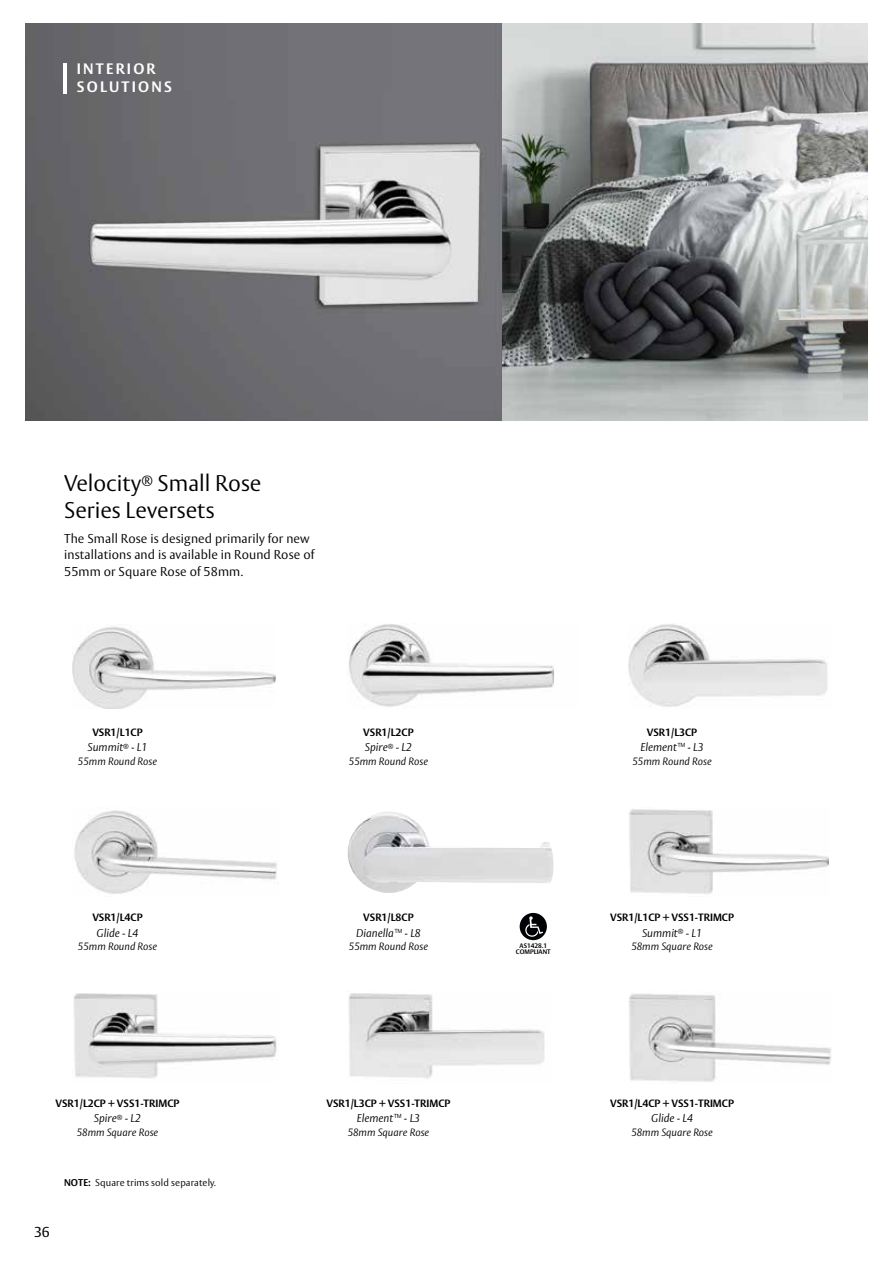
<style>
.page{position:relative;width:893px;height:1263px;background:#fff}
.page>*{position:absolute;margin:0;border:0;box-sizing:border-box;transform-origin:0 0}
.t1{font:300 22.5px/27px "ASSA Vesta";color:#000}
.t2{font:700 15px/18px "ASSA Vesta";letter-spacing:.15em;color:#fff}
.t3{font:14.25px "ASSA Vesta";color:#000}
.t4{font:300 12.75px/16.5px "ASSA Vesta";letter-spacing:.01em;color:#000}
.t5{font:italic 300 11.25px "ASSA Vesta";color:#000}
.t6{font:700 10.5px "ASSA Vesta";color:#000}
.t7{font:italic 300 10.5px "ASSA Vesta";color:#000}
.t8{font:300 9.75px "ASSA Vesta";letter-spacing:.01em;color:#000}
.t9{font:700 6.45px/6.4px "ASSA Vesta";color:#000;text-align:center}
.s1{font-weight:700}
.s2{font-family:"Open Sans"}
</style>
<div class="page">
<img style="left:502px;top:23px;width:365px;height:398px">
<img style="left:26px;top:23px;width:476px;height:398px">
<hr style="left:64px;top:64px;width:3px;height:30px;background:#fff">
<img style="left:74px;top:810px;width:203px;height:84px">
<img style="left:348px;top:812px;width:205px;height:81px">
<img style="left:629px;top:809px;width:200px;height:85px">
<img style="left:73px;top:626px;width:202px;height:83px">
<img style="left:349px;top:624px;width:205px;height:83px">
<img style="left:628px;top:624px;width:200px;height:83px">
<img style="left:348px;top:993px;width:197px;height:86px">
<img style="left:629px;top:993px;width:203px;height:89px">
<img style="left:73px;top:993px;width:204px;height:86px">
<svg style="left:520px;top:913px;width:27px;height:27px"></svg>
<h2 class="t2" style="left:77px;top:61px;width:97px">INTERIOR<br>SOLUTIONS</h2>
<h1 class="t1" style="left:64px;top:471px;width:199px">Velocity<sup>®</sup> Small Rose<br>Series Leversets</h1>
<p class="t4" style="left:64px;top:531px;width:252px">The Small Rose is designed primarily for new installations and is available in Round Rose of<br>55mm or Square Rose of 58mm.</p>
<p class="t6" style="left:92px;top:725px;width:52px">VSR1/L1CP</p>
<p class="t5" style="left:88px;top:741px;width:61px">Summit<sup>®</sup> - L1</p>
<p class="t7" style="left:78px;top:755px;width:81px">55mm Round Rose</p>
<p class="t6" style="left:92px;top:911px;width:52px">VSR1/L4CP</p>
<p class="t5" style="left:97px;top:926px;width:43px">Glide - L4</p>
<p class="t7" style="left:78px;top:940px;width:81px">55mm Round Rose</p>
<p class="t6" style="left:56px;top:1096px;width:125px">VSR1/L2CP + VSS1-TRIMCP</p>
<p class="t5" style="left:94px;top:1111px;width:49px">Spire<sup>®</sup> - L2</p>
<p class="t7" style="left:77px;top:1126px;width:83px">58mm Square Rose</p>
<h3 class="t3" style="left:34px;top:1223px;width:17px">36</h3>
<p class="t8" style="left:64px;top:1177px;width:154px"><span class="s1">NOTE:</span> Square trims sold separately.</p>
<p class="t6" style="left:363px;top:725px;width:52px">VSR1/L2CP</p>
<p class="t5" style="left:365px;top:741px;width:49px">Spire<sup>®</sup> - L2</p>
<p class="t7" style="left:349px;top:755px;width:81px">55mm Round Rose</p>
<p class="t6" style="left:363px;top:911px;width:52px">VSR1/L8CP</p>
<p class="t5" style="left:356px;top:926px;width:66px">Dianella<span class="s2">™</span> - L8</p>
<p class="t7" style="left:349px;top:940px;width:81px">55mm Round Rose</p>
<p class="t6" style="left:327px;top:1096px;width:125px">VSR1/L3CP + VSS1-TRIMCP</p>
<p class="t5" style="left:357px;top:1111px;width:65px">Element<span class="s2">™</span> - L3</p>
<p class="t7" style="left:348px;top:1126px;width:83px">58mm Square Rose</p>
<p class="t9" style="left:516px;top:943px;width:36px">AS1428.1<br>COMPLIANT</p>
<p class="t6" style="left:647px;top:725px;width:52px">VSR1/L3CP</p>
<p class="t5" style="left:640px;top:741px;width:65px">Element<span class="s2">™</span> - L3</p>
<p class="t7" style="left:632px;top:755px;width:81px">55mm Round Rose</p>
<p class="t6" style="left:610px;top:911px;width:125px">VSR1/L1CP + VSS1-TRIMCP</p>
<p class="t5" style="left:642px;top:926px;width:61px">Summit<sup>®</sup> - L1</p>
<p class="t7" style="left:631px;top:940px;width:83px">58mm Square Rose</p>
<p class="t6" style="left:610px;top:1096px;width:125px">VSR1/L4CP + VSS1-TRIMCP</p>
<p class="t5" style="left:651px;top:1111px;width:43px">Glide - L4</p>
<p class="t7" style="left:631px;top:1126px;width:83px">58mm Square Rose</p>
</div>
